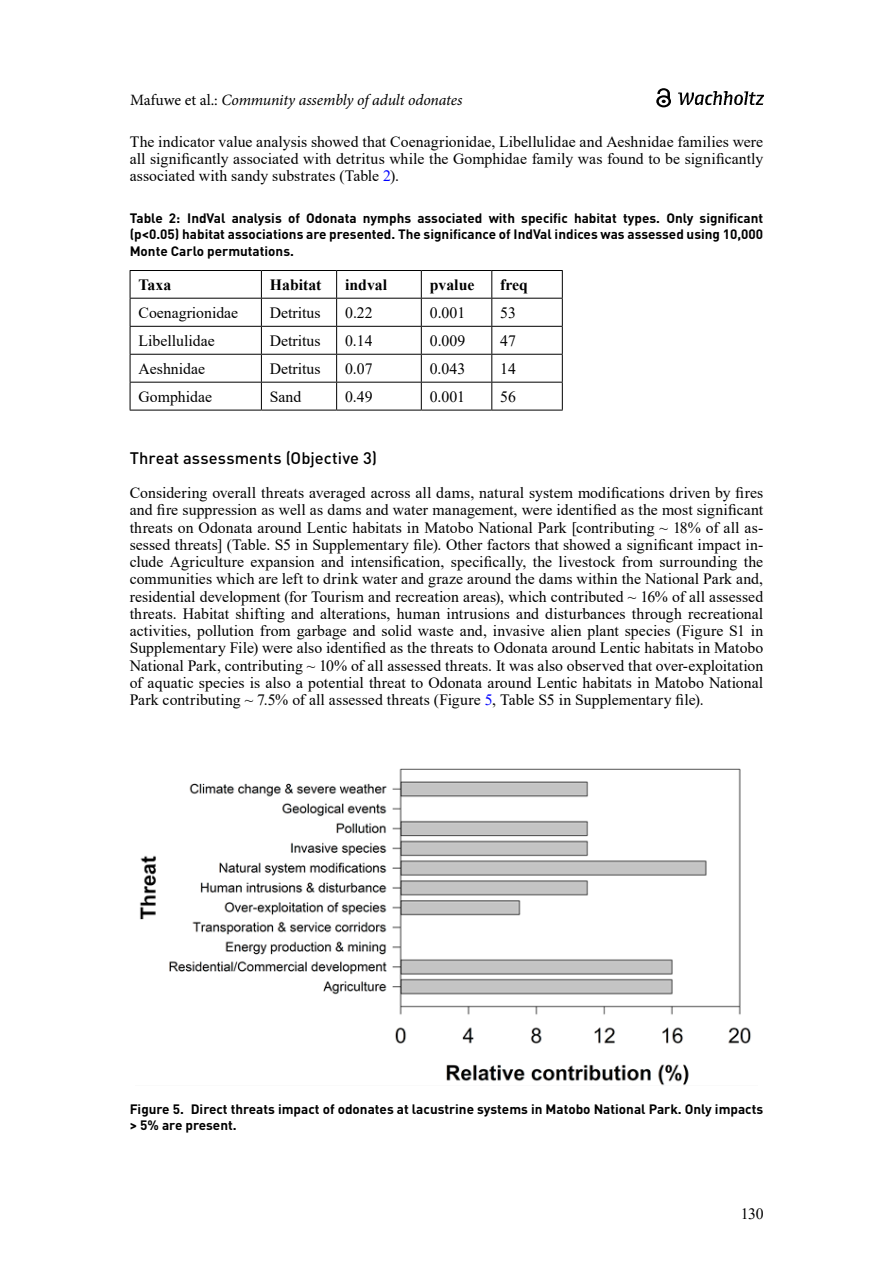
<style>
.page{position:relative;width:893px;height:1263px;background:#fff}
.page>*{position:absolute;margin:0;border:0;box-sizing:border-box;transform-origin:0 0}
.t1{font:500 16.5px "DINOT";letter-spacing:.005em;color:#000}
.t2{font:15.75px/17.2px "Times New Roman";color:#000;text-align:justify}
.t3{font:italic 15.75px "Minion Pro";letter-spacing:-.01em;color:#000}
.t4{font:700 15.75px "Times New Roman";color:#000}
.t5{font:700 13.5px/16.2px "DINOT";color:#000;text-align:justify}
.s1{font-style:normal}
.s2{color:#00f}
</style>
<div class="page">
<svg style="left:656px;top:88px;width:15px;height:19px"></svg>
<img style="left:678px;top:91px;width:85px;height:13px">
<hr style="left:130px;top:326px;width:131px;height:1px;background:#000">
<hr style="left:261px;top:326px;width:76px;height:1px;background:#000">
<hr style="left:337px;top:326px;width:84px;height:1px;background:#000">
<hr style="left:421px;top:326px;width:71px;height:1px;background:#000">
<hr style="left:492px;top:326px;width:71px;height:1px;background:#000">
<hr style="left:130px;top:354px;width:131px;height:1px;background:#000">
<hr style="left:261px;top:354px;width:76px;height:1px;background:#000">
<hr style="left:337px;top:354px;width:84px;height:1px;background:#000">
<hr style="left:421px;top:354px;width:71px;height:1px;background:#000">
<hr style="left:492px;top:354px;width:71px;height:1px;background:#000">
<hr style="left:130px;top:382px;width:131px;height:1px;background:#000">
<hr style="left:261px;top:382px;width:76px;height:1px;background:#000">
<svg style="left:261px;top:271px;width:1px;height:139px"></svg>
<hr style="left:337px;top:382px;width:84px;height:1px;background:#000">
<svg style="left:336px;top:271px;width:1px;height:139px"></svg>
<hr style="left:421px;top:382px;width:71px;height:1px;background:#000">
<svg style="left:421px;top:271px;width:1px;height:139px"></svg>
<hr style="left:492px;top:382px;width:71px;height:1px;background:#000">
<svg style="left:491px;top:271px;width:1px;height:139px"></svg>
<hr style="left:130px;top:270px;width:131px;height:1px;background:#000">
<hr style="left:261px;top:270px;width:76px;height:1px;background:#000">
<hr style="left:337px;top:270px;width:84px;height:1px;background:#000">
<hr style="left:421px;top:270px;width:71px;height:1px;background:#000">
<hr style="left:492px;top:270px;width:71px;height:1px;background:#000">
<hr style="left:130px;top:298px;width:131px;height:1px;background:#000">
<hr style="left:261px;top:298px;width:76px;height:1px;background:#000">
<hr style="left:337px;top:298px;width:84px;height:1px;background:#000">
<hr style="left:421px;top:298px;width:71px;height:1px;background:#000">
<hr style="left:492px;top:298px;width:71px;height:1px;background:#000">
<svg style="left:130px;top:271px;width:1px;height:139px"></svg>
<svg style="left:562px;top:271px;width:1px;height:139px"></svg>
<hr style="left:130px;top:410px;width:131px;height:1px;background:#000">
<hr style="left:261px;top:410px;width:76px;height:1px;background:#000">
<hr style="left:337px;top:410px;width:84px;height:1px;background:#000">
<hr style="left:421px;top:410px;width:71px;height:1px;background:#000">
<hr style="left:492px;top:410px;width:71px;height:1px;background:#000">
<img style="left:139px;top:768px;width:612px;height:317px">
<p class="t3" style="left:130px;top:89px;width:334px"><span class="s1">Mafuwe et al.:</span> Community assembly of adult odonates</p>
<p class="t2" style="left:130px;top:133px;width:635px">The indicator value analysis showed that Coenagrionidae, Libellulidae and Aeshnidae families were all significantly associated with detritus while the Gomphidae family was found to be significantly associated with sandy substrates (Table <span class="s2">2</span>).</p>
<p class="t5" style="left:130px;top:210px;width:635px">Table 2: IndVal analysis of Odonata nymphs associated with specific habitat types. Only significant (p&lt;0.05) habitat associations are presented. The significance of IndVal indices was assessed using 10,000<br>Monte Carlo permutations.</p>
<p class="t4" style="left:139px;top:273px;width:34px">Taxa</p>
<p class="t4" style="left:270px;top:273px;width:53px">Habitat</p>
<p class="t4" style="left:345px;top:273px;width:44px">indval</p>
<p class="t4" style="left:430px;top:273px;width:46px">pvalue</p>
<p class="t4" style="left:500px;top:273px;width:29px">freq</p>
<p class="t2" style="left:139px;top:303px;width:101px">Coenagrionidae</p>
<p class="t2" style="left:270px;top:303px;width:52px">Detritus</p>
<p class="t2" style="left:345px;top:303px;width:29px">0.22</p>
<p class="t2" style="left:430px;top:303px;width:37px">0.001</p>
<p class="t2" style="left:500px;top:303px;width:17px">53</p>
<p class="t2" style="left:139px;top:331px;width:78px">Libellulidae</p>
<p class="t2" style="left:270px;top:331px;width:52px">Detritus</p>
<p class="t2" style="left:345px;top:331px;width:29px">0.14</p>
<p class="t2" style="left:430px;top:331px;width:37px">0.009</p>
<p class="t2" style="left:500px;top:331px;width:17px">47</p>
<p class="t2" style="left:139px;top:359px;width:68px">Aeshnidae</p>
<p class="t2" style="left:270px;top:359px;width:52px">Detritus</p>
<p class="t2" style="left:345px;top:359px;width:29px">0.07</p>
<p class="t2" style="left:430px;top:359px;width:37px">0.043</p>
<p class="t2" style="left:500px;top:359px;width:17px">14</p>
<p class="t2" style="left:139px;top:387px;width:75px">Gomphidae</p>
<p class="t2" style="left:270px;top:387px;width:33px">Sand</p>
<p class="t2" style="left:345px;top:387px;width:29px">0.49</p>
<p class="t2" style="left:430px;top:387px;width:37px">0.001</p>
<p class="t2" style="left:500px;top:387px;width:17px">56</p>
<p class="t1" style="left:130px;top:447px;width:249px">Threat assessments (Objective 3)</p>
<p class="t2" style="left:130px;top:484px;width:635px">Considering overall threats averaged across all dams, natural system modifications driven by fires and fire suppression as well as dams and water management, were identified as the most significant threats on Odonata around Lentic habitats in Matobo National Park [contributing ~ 18% of all as&shy;sessed threats] (Table. S5 in Supplementary file). Other factors that showed a significant impact in&shy;clude Agriculture expansion and intensification, specifically, the livestock from surrounding the communities which are left to drink water and graze around the dams within the National Park and, residential development (for Tourism and recreation areas), which contributed ~ 16% of all assessed threats. Habitat shifting and alterations, human intrusions and disturbances through recreational activities, pollution from garbage and solid waste and, invasive alien plant species (Figure S1 in Supplementary File) were also identified as the threats to Odonata around Lentic habitats in Matobo National Park, contributing ~ 10% of all assessed threats. It was also observed that over-exploitation of aquatic species is also a potential threat to Odonata around Lentic habitats in Matobo National Park contributing ~ 7.5% of all assessed threats (Figure <span class="s2">5</span>, Table S5 in Supplementary file).</p>
<p class="t5" style="left:130px;top:1100px;width:635px">Figure 5. Direct threats impact of odonates at lacustrine systems in Matobo National Park. Only impacts &gt; 5% are present.</p>
<p class="t2" style="left:741px;top:1204px;width:24px">130</p>
</div>
